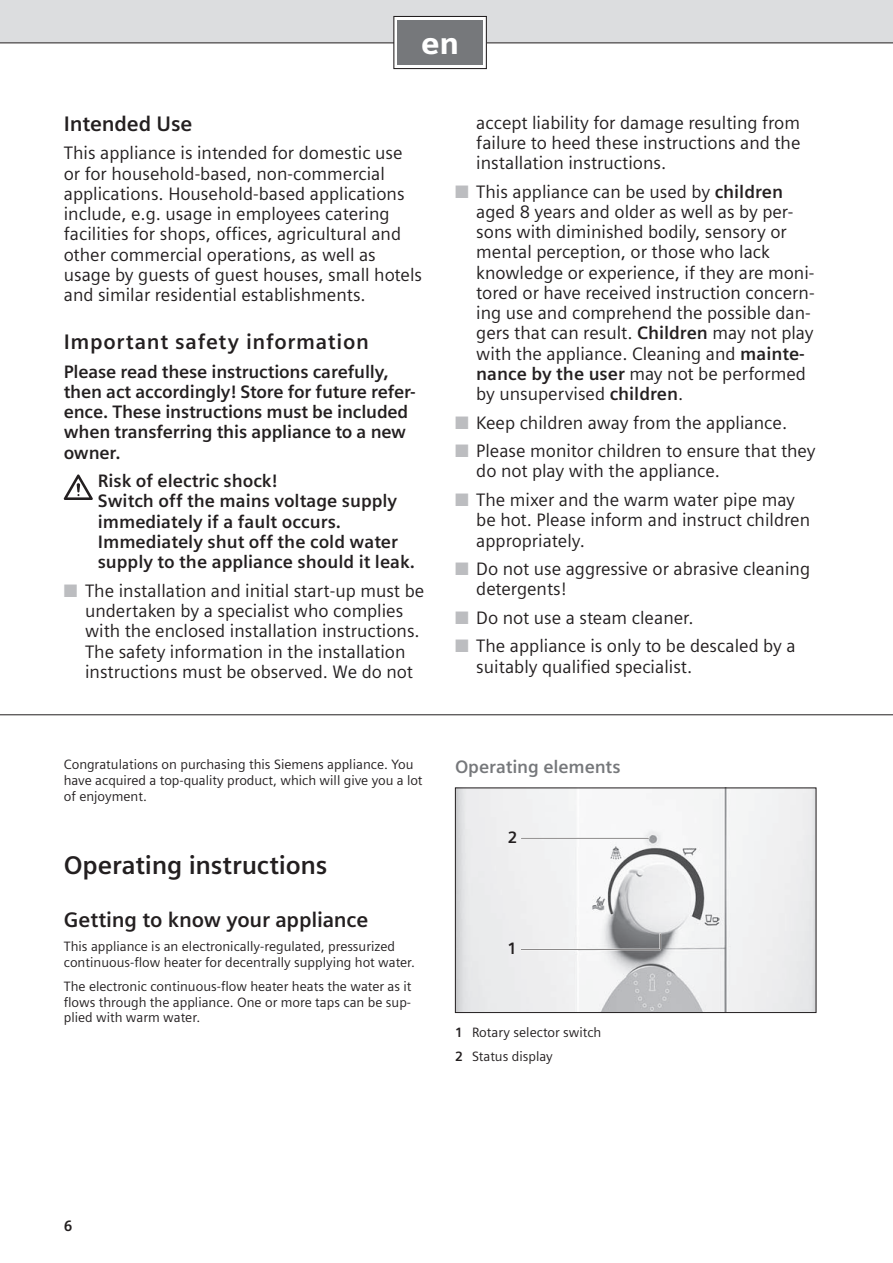
<style>
.page{position:relative;width:893px;height:1263px;background:#fff}
.page>*{position:absolute;margin:0;border:0;box-sizing:border-box;transform-origin:0 0}
.t1{font:900 30.75px "Siemens Sans";color:#fff}
.t2{font:700 25.5px "Siemens Sans";letter-spacing:-.005em;color:#231f20}
.t3{font:700 21px "Siemens Sans";color:#231f20}
.t4{font:700 21px "Siemens Sans";letter-spacing:.03em;color:#231f20}
.t5{font:18px/20.2px "Siemens Sans";color:#231f20}
.t6{font:700 18px/20.2px "Siemens Sans";letter-spacing:-.01em;color:#231f20}
.t7{font:700 18px "Siemens Sans";letter-spacing:-.005em;color:#76787b}
.t8{font:700 16.5px "Siemens Sans";color:#231f20}
.t9{font:700 15px "Siemens Sans";color:#231f20}
.t10{font:13.5px/15.8px "Siemens Sans";color:#231f20}
.s1{color:#bcbdc0}
.s2{font-weight:700}
</style>
<div class="page">
<div style="left:0;top:0;width:893px;height:43px;background:#dcdddf"></div>
<hr style="left:0;top:43px;width:893px;height:1px;background:#231f20">
<div style="left:394px;top:16px;width:92px;height:53px;background:#fff"></div>
<div style="left:393px;top:16px;width:94px;height:53px;border:1px solid #231f20"></div>
<div style="left:398px;top:20px;width:85px;height:45px;background:#76787b"></div>
<svg style="left:64px;top:474px;width:29px;height:26px"></svg>
<img style="left:457px;top:789px;width:357px;height:222px">
<hr style="left:520px;top:837px;width:129px;height:2px;background:#fff">
<svg style="left:521px;top:838px;width:128px;height:1px"></svg>
<svg style="left:521px;top:933px;width:140px;height:17px"></svg>
<div style="left:455px;top:787px;width:361px;height:226px;border:1px solid #231f20"></div>
<hr style="left:0;top:714px;width:893px;height:1px;background:#231f20">
<h1 class="t1" style="left:421px;top:30px;width:40px">en</h1>
<p class="t3" style="left:64px;top:114px;width:130px">Intended Use</p>
<p class="t5" style="left:64px;top:144px;width:360px">This appliance is intended for domestic use or for household-based, non-commercial applications. Household-based applications include, e.g. usage in employees catering facilities for shops, offices, agricultural and other commercial operations, as well as usage by guests of guest houses, small hotels and similar residential establishments.</p>
<p class="t4" style="left:64px;top:332px;width:307px">Important safety information</p>
<p class="t6" style="left:64px;top:362px;width:353px">Please read these instructions carefully, then act accordingly! Store for future refer&shy;ence. These instructions must be included when transferring this appliance to a new owner.</p>
<p class="t6" style="left:98px;top:472px;width:319px">Risk of electric shock!<br>Switch off the mains voltage supply immediately if a fault occurs.<br>Immediately shut off the cold water supply to the appliance should it leak.</p>
<p class="t5" style="left:85px;top:581px;width:341px;text-indent:-21px"><span class="s1">■</span> The installation and initial start-up must be undertaken by a specialist who complies with the enclosed installation instructions.<br>The safety information in the installation instructions must be observed. We do not</p>
<p class="t5" style="left:476px;top:113px;width:326px;text-align:justify">accept liability for damage resulting from failure to heed these instructions and the installation instructions.</p>
<p class="t5" style="left:476px;top:182px;width:340px;text-indent:-21px"><span class="s1">■</span> This appliance can be used by <span class="s2">children </span>aged 8 years and older as well as by per&shy;sons with diminished bodily, sensory or mental perception, or those who lack knowledge or experience, if they are moni&shy;tored or have received instruction concern&shy;ing use and comprehend the possible dan&shy;gers that can result. <span class="s2">Children</span> may not play with the appliance. Cleaning and <span class="s2">mainte&shy;nance by the user</span> may not be performed by unsupervised <span class="s2">children</span>.</p>
<p class="t5" style="left:455px;top:413px;width:334px"><span class="s1">■</span> Keep children away from the appliance.</p>
<p class="t5" style="left:476px;top:442px;width:341px;text-indent:-21px"><span class="s1">■</span> Please monitor children to ensure that they do not play with the appliance.</p>
<p class="t5" style="left:476px;top:491px;width:335px;text-indent:-21px"><span class="s1">■</span> The mixer and the warm water pipe may be hot. Please inform and instruct children appropriately.</p>
<p class="t5" style="left:476px;top:560px;width:335px;text-indent:-21px"><span class="s1">■</span> Do not use aggressive or abrasive cleaning detergents!</p>
<p class="t5" style="left:455px;top:608px;width:240px"><span class="s1">■</span> Do not use a steam cleaner.</p>
<p class="t5" style="left:476px;top:637px;width:321px;text-indent:-21px"><span class="s1">■</span> The appliance is only to be descaled by a suitably qualified specialist.</p>
<p class="t10" style="left:64px;top:758px;width:360px">Congratulations on purchasing this Siemens appliance. You have acquired a top-quality product, which will give you a lot of enjoyment.</p>
<h2 class="t2" style="left:64px;top:853px;width:265px">Operating instructions</h2>
<p class="t3" style="left:64px;top:910px;width:306px">Getting to know your appliance</p>
<p class="t10" style="left:64px;top:939px;width:353px">This appliance is an electronically-regulated, pressurized continuous-flow heater for decentrally supplying hot water.</p>
<p class="t10" style="left:64px;top:979px;width:349px;text-align:justify">The electronic continuous-flow heater heats the water as it flows through the appliance. One or more taps can be sup&shy;plied with warm water.</p>
<p class="t7" style="left:455px;top:758px;width:167px">Operating elements</p>
<p class="t8" style="left:508px;top:829px;width:11px">2</p>
<p class="t8" style="left:507px;top:940px;width:11px">1</p>
<p class="t10" style="left:455px;top:1021px;width:148px;line-height:24px"><span class="s2">1</span> Rotary selector switch<br><span class="s2">2</span> Status display</p>
<p class="t9" style="left:64px;top:1218px;width:10px">6</p>
</div>
